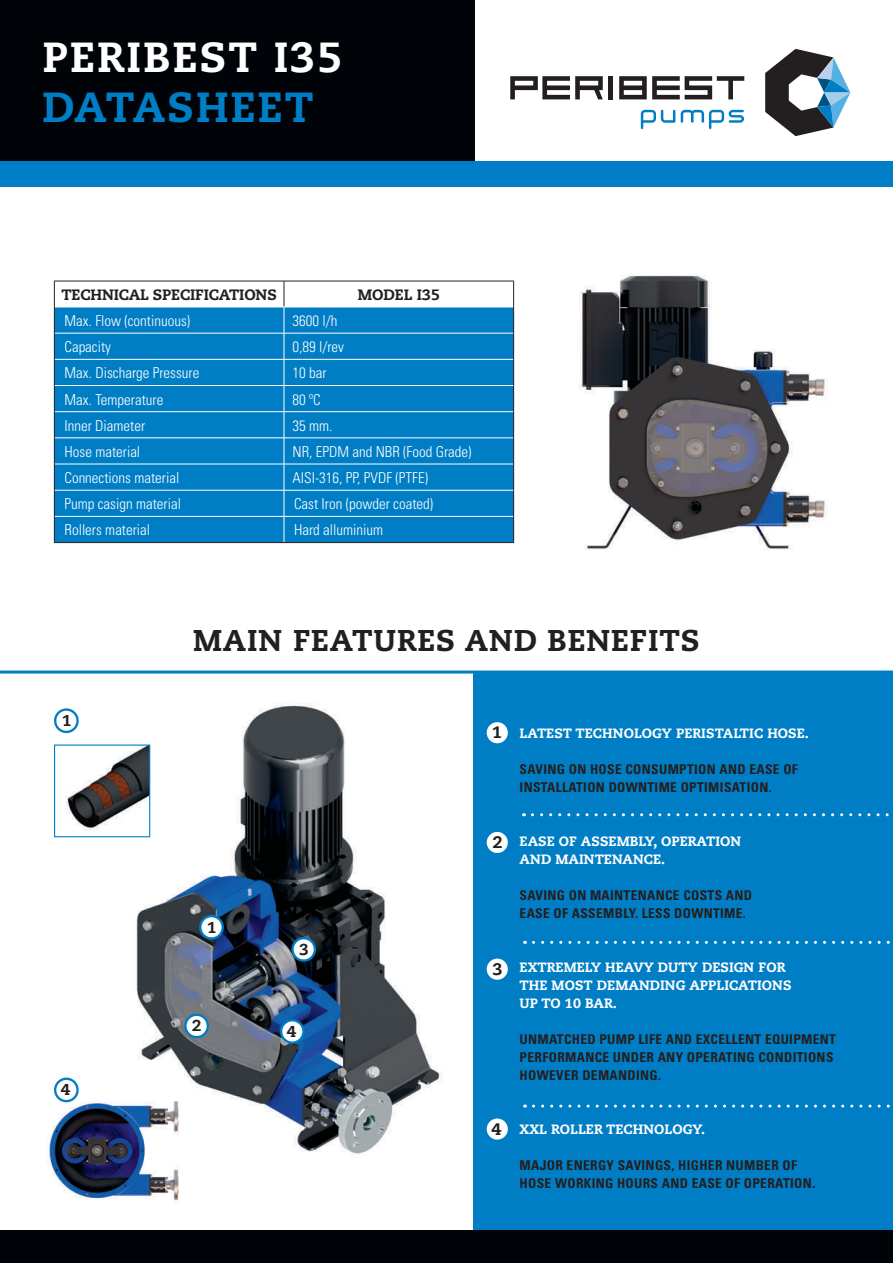
<style>
.page{position:relative;width:893px;height:1263px;background:#fff}
.page>*{position:absolute;margin:0;border:0;box-sizing:border-box;transform-origin:0 0}
.t1{font:800 42px "Caecilia";letter-spacing:.05em;color:#fff}
.t2{font:800 42px "Caecilia";letter-spacing:.05em;color:#007ec5}
.t3{font:800 30px "Caecilia";color:#231f20}
.t4{font:800 16.65px "Caecilia";color:#231f20}
.t5{font:800 15.75px "Caecilia";color:#231f20}
.t6{font:300 condensed 15px "Univers";color:#fff}
.t7{font:800 15px "Caecilia";letter-spacing:-.01em;color:#231f20}
.t8{font:700 condensed 13.5px/18px "Univers";letter-spacing:.025em;color:#231f20}
.t9{font:800 13.5px "Caecilia";letter-spacing:.005em;color:#fff}
.s1{font-size:15px}
</style>
<div class="page">
<div style="left:0;top:0;width:474px;height:181px;background:#000408"></div>
<div style="left:0;top:162px;width:893px;height:25px;background:#007ec5"></div>
<hr style="left:54px;top:542px;width:230px;height:1px;background:#231f20">
<hr style="left:284px;top:542px;width:230px;height:1px;background:#231f20">
<svg style="left:54px;top:281px;width:460px;height:261px;background:#238dc9"></svg>
<svg style="left:765px;top:49px;width:85px;height:87px"></svg>
<svg style="left:641px;top:110px;width:34px;height:19px"></svg>
<svg style="left:681px;top:110px;width:63px;height:19px"></svg>
<svg style="left:510px;top:76px;width:93px;height:23px"></svg>
<hr style="left:609px;top:76px;width:4px;height:23px;background:#231f20">
<svg style="left:619px;top:76px;width:125px;height:23px"></svg>
<img style="left:120px;top:703px;width:323px;height:451px">
<img style="left:49px;top:1095px;width:132px;height:106px">
<img style="left:579px;top:274px;width:249px;height:276px">
<div style="left:473px;top:671px;width:420px;height:592px;background:#007ec5"></div>
<svg style="left:532px;top:813px;width:357px;height:3px"></svg>
<svg style="left:533px;top:941px;width:357px;height:3px"></svg>
<svg style="left:533px;top:1104px;width:357px;height:3px"></svg>
<svg style="left:485px;top:721px;width:24px;height:23px"></svg>
<div style="left:484px;top:720px;width:26px;height:26px;border:2px solid #007ec5;border-radius:50%"></div>
<svg style="left:485px;top:831px;width:24px;height:23px"></svg>
<div style="left:484px;top:829px;width:26px;height:26px;border:2px solid #007ec5;border-radius:50%"></div>
<div style="left:485px;top:957px;width:24px;height:24px;background:#fff;border-radius:50%"></div>
<div style="left:484px;top:956px;width:26px;height:26px;border:2px solid #007ec5;border-radius:50%"></div>
<svg style="left:485px;top:1117px;width:24px;height:24px"></svg>
<div style="left:484px;top:1116px;width:26px;height:26px;border:2px solid #007ec5;border-radius:50%"></div>
<svg style="left:185px;top:1015px;width:23px;height:22px"></svg>
<div style="left:184px;top:1013px;width:25px;height:25px;border:2px solid #007ec5;border-radius:50%"></div>
<svg style="left:200px;top:916px;width:23px;height:22px"></svg>
<div style="left:199px;top:915px;width:25px;height:25px;border:2px solid #007ec5;border-radius:50%"></div>
<div style="left:293px;top:938px;width:22px;height:22px;background:#fff;border-radius:50%"></div>
<div style="left:291px;top:937px;width:25px;height:25px;border:2px solid #007ec5;border-radius:50%"></div>
<svg style="left:55px;top:1079px;width:23px;height:22px"></svg>
<div style="left:54px;top:1077px;width:25px;height:25px;border:2px solid #007ec5;border-radius:50%"></div>
<svg style="left:281px;top:1020px;width:22px;height:23px"></svg>
<div style="left:280px;top:1019px;width:25px;height:25px;border:2px solid #007ec5;border-radius:50%"></div>
<img style="left:66px;top:746px;width:82px;height:89px">
<div style="left:54px;top:744px;width:96px;height:93px;border:1px solid #007ec5"></div>
<svg style="left:55px;top:709px;width:23px;height:23px"></svg>
<div style="left:54px;top:708px;width:25px;height:25px;border:2px solid #007ec5;border-radius:50%"></div>
<div style="left:0;top:1231px;width:893px;height:32px;background:#000408"></div>
<hr style="left:0;top:670px;width:893px;height:3px;background:#007ec5">
<h1 class="t1" style="left:43px;top:31px;width:301px">PERIBEST I35</h1>
<h1 class="t2" style="left:43px;top:82px;width:273px">DATASHEET</h1>
<p class="t7" style="left:62px;top:285px;width:217px">TECHNICAL SPECIFICATIONS</p>
<p class="t7" style="left:358px;top:285px;width:84px">MODEL I35</p>
<p class="t6" style="left:65px;top:312px;width:127px">Max. Flow (continuous)</p>
<p class="t6" style="left:292px;top:312px;width:46px">3600 l/h</p>
<p class="t6" style="left:65px;top:338px;width:48px">Capacity</p>
<p class="t6" style="left:292px;top:338px;width:53px">0,89 l/rev</p>
<p class="t6" style="left:65px;top:364px;width:136px">Max. Discharge Pressure</p>
<p class="t6" style="left:292px;top:364px;width:36px">10 bar</p>
<p class="t6" style="left:65px;top:390px;width:100px">Max. Temperature</p>
<p class="t6" style="left:292px;top:390px;width:30px">80 ºC</p>
<p class="t6" style="left:65px;top:416px;width:82px">Inner Diameter</p>
<p class="t6" style="left:292px;top:416px;width:41px">35 mm.</p>
<p class="t6" style="left:65px;top:442px;width:77px">Hose material</p>
<p class="t6" style="left:292px;top:442px;width:181px">NR, EPDM and NBR (Food Grade)</p>
<p class="t6" style="left:65px;top:469px;width:116px">Connections material</p>
<p class="t6" style="left:292px;top:469px;width:137px">AISI-316, PP, PVDF (PTFE)</p>
<p class="t6" style="left:65px;top:495px;width:118px">Pump casign material</p>
<p class="t6" style="left:294px;top:495px;width:141px">Cast Iron (powder coated)</p>
<p class="t6" style="left:65px;top:521px;width:87px">Rollers material</p>
<p class="t6" style="left:294px;top:521px;width:91px">Hard alluminium</p>
<p class="t5" style="left:62px;top:711px;width:11px">1</p>
<p class="t5" style="left:61px;top:1080px;width:11px">4</p>
<h2 class="t3" style="left:193px;top:621px;width:51px">MAIN</h2>
<h2 class="t3" style="left:293px;top:621px;width:21px">FEAT</h2>
<h2 class="t3" style="left:373px;top:621px;width:44px">URES</h2>
<h2 class="t3" style="left:465px;top:621px;width:103px">AN D BENEFITS</h2>
<p class="t5" style="left:207px;top:917px;width:11px">1</p>
<p class="t5" style="left:192px;top:1016px;width:11px">2</p>
<p class="t5" style="left:299px;top:939px;width:11px">3</p>
<p class="t5" style="left:287px;top:1022px;width:11px">4</p>
<p class="t4" style="left:492px;top:722px;width:11px">1</p>
<p class="t9" style="left:520px;top:725px;width:10px">LATEST</p>
<p class="t9" style="left:576px;top:725px;width:11px">TECHNOLO</p>
<p class="t9" style="left:652px;top:725px;width:42px">GY PERISTALTIC</p>
<p class="t9" style="left:767px;top:725px;width:11px">HOSE</p>
<p class="t9" style="left:805px;top:725px;width:5px">.</p>
<p class="t8" style="left:520px;top:760px;width:280px">SAVING ON HOSE CONSUMPTION AND EASE OF<br>INSTALLATION DOWNTIME OPTIMISATION.</p>
<p class="t4" style="left:493px;top:831px;width:11px">2</p>
<p class="t9" style="left:520px;top:833px;width:10px">EASE</p>
<p class="t9" style="left:559px;top:833px;width:32px">OF ASSE</p>
<p class="t9" style="left:617px;top:833px;width:73px">MBLY, OPERATION</p>
<p class="t9" style="left:520px;top:851px;width:60px">AND MAINTENANCE</p>
<p class="t9" style="left:661px;top:851px;width:5px">.</p>
<p class="t8" style="left:520px;top:886px;width:234px">SAVING ON MAINTENANCE COSTS AND<br>EASE OF ASSEMBLY. LESS DOWNTIME.</p>
<p class="t4" style="left:493px;top:959px;width:11px">3</p>
<p class="t9" style="left:520px;top:959px;width:28px">EXTRE</p>
<p class="t9" style="left:564px;top:959px;width:53px">MELY HEA</p>
<p class="t9" style="left:633px;top:959px;width:135px">VY DUTY DESIGN FOR</p>
<p class="t9" style="left:520px;top:977px;width:11px">THE</p>
<p class="t9" style="left:552px;top:977px;width:24px">MOST</p>
<p class="t9" style="left:597px;top:977px;width:129px">DEMANDING APPLICATIONS</p>
<p class="t9" style="left:520px;top:995px;width:76px">UP TO 10 BAR</p>
<p class="t9" style="left:613px;top:995px;width:5px">.</p>
<p class="t8" style="left:520px;top:1030px;width:318px">UNMATCHED PUMP LIFE AND EXCELLENT EQUIPMENT<br>PERFORMANCE UNDER ANY OPERATING CONDITIONS<br>HOWEVER DEMANDING.</p>
<p class="t4" style="left:492px;top:1119px;width:11px">4</p>
<p class="t9" style="left:520px;top:1121px;width:42px">XXL ROLLER</p>
<p class="t9" style="left:606px;top:1121px;width:11px">TECHNOLO</p>
<p class="t9" style="left:683px;top:1121px;width:24px">GY.</p>
<p class="t8" style="left:520px;top:1156px;width:297px">MAJOR ENERGY SAVINGS, HIGHER NUMBER OF<br>HOSE WORKING HOURS AND EASE OF OPERATION<span class="s1">.</span></p>
</div>
